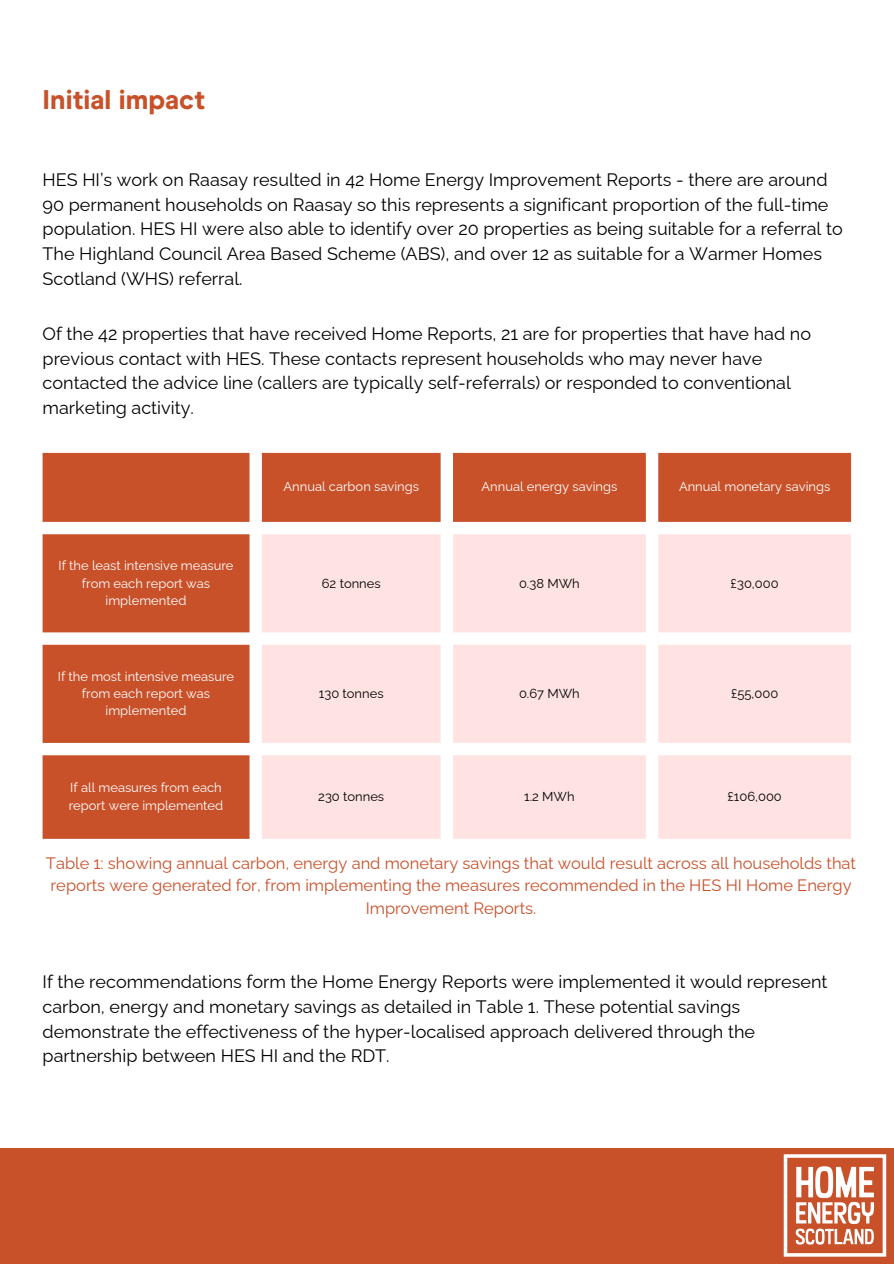
<style>
.page{position:relative;width:894px;height:1264px;background:#fff}
.page>*{position:absolute;margin:0;border:0;box-sizing:border-box;transform-origin:0 0}
.t1{font:800 27px "Modern Era";color:#c8512a}
.t2{font:18px/24.8px "Raleway";color:#000}
.t3{font:16.5px/22.5px "Raleway";color:#c8512a;text-align:center}
.t4{font:12.9px/17.2px "Raleway";color:#fff;text-align:center}
.t5{font:12.9px "Raleway";color:#000}
</style>
<div class="page">
<div style="left:0;top:1147px;width:893px;height:116px;background:#c8512a"></div>
<svg style="left:783px;top:1154px;width:102px;height:102px"></svg>
<svg style="left:43px;top:453px;width:807px;height:385px;fill:#c8512a"></svg>
<svg style="left:262px;top:534px;width:588px;height:304px;background:#ffe6e6"></svg>
<h1 class="t1" style="left:43px;top:84px;width:164px">Initial impact</h1>
<p class="t2" style="left:43px;top:167px;width:801px">HES HI’s work on Raasay resulted in 42 Home Energy Improvement Reports - there are around 90 permanent households on Raasay so this represents a significant proportion of the full-time population. HES HI were also able to identify over 20 properties as being suitable for a referral to The Highland Council Area Based Scheme (ABS), and over 12 as suitable for a Warmer Homes Scotland (WHS) referral.</p>
<p class="t2" style="left:43px;top:321px;width:769px">Of the 42 properties that have received Home Reports, 21 are for properties that have had no previous contact with HES. These contacts represent households who may never have contacted the advice line (callers are typically self-referrals) or responded to conventional marketing activity.</p>
<p class="t4" style="left:58px;top:557px;width:176px">If the least intensive measure from each report was implemented</p>
<p class="t4" style="left:58px;top:667px;width:178px">If the most intensive measure from each report was implemented</p>
<p class="t4" style="left:283px;top:478px;width:137px">Annual carbon savings</p>
<p class="t4" style="left:481px;top:478px;width:137px">Annual energy savings</p>
<p class="t4" style="left:678px;top:478px;width:153px">Annual monetary savings</p>
<p class="t5" style="left:322px;top:575px;width:60px">62 tonnes</p>
<p class="t5" style="left:519px;top:575px;width:62px">0.38 MWh</p>
<p class="t5" style="left:730px;top:575px;width:49px">£30,000</p>
<p class="t5" style="left:319px;top:686px;width:66px">130 tonnes</p>
<p class="t5" style="left:519px;top:686px;width:62px">0.67 MWh</p>
<p class="t5" style="left:730px;top:686px;width:49px">£55,000</p>
<p class="t4" style="left:69px;top:779px;width:156px;text-align:left">If all measures from each report were implemented</p>
<p class="t5" style="left:318px;top:789px;width:67px">230 tonnes</p>
<p class="t5" style="left:524px;top:789px;width:52px">1.2 MWh</p>
<p class="t5" style="left:727px;top:789px;width:56px">£106,000</p>
<p class="t3" style="left:46px;top:851px;width:811px">Table 1: showing annual carbon, energy and monetary savings that would result across all households that reports were generated for, from implementing the measures recommended in the HES HI Home Energy<br>Improvement Reports.</p>
<p class="t2" style="left:43px;top:969px;width:786px">If the recommendations form the Home Energy Reports were implemented it would represent carbon, energy and monetary savings as detailed in Table 1. These potential savings demonstrate the effectiveness of the hyper-localised approach delivered through the partnership between HES HI and the RDT.</p>
</div>
